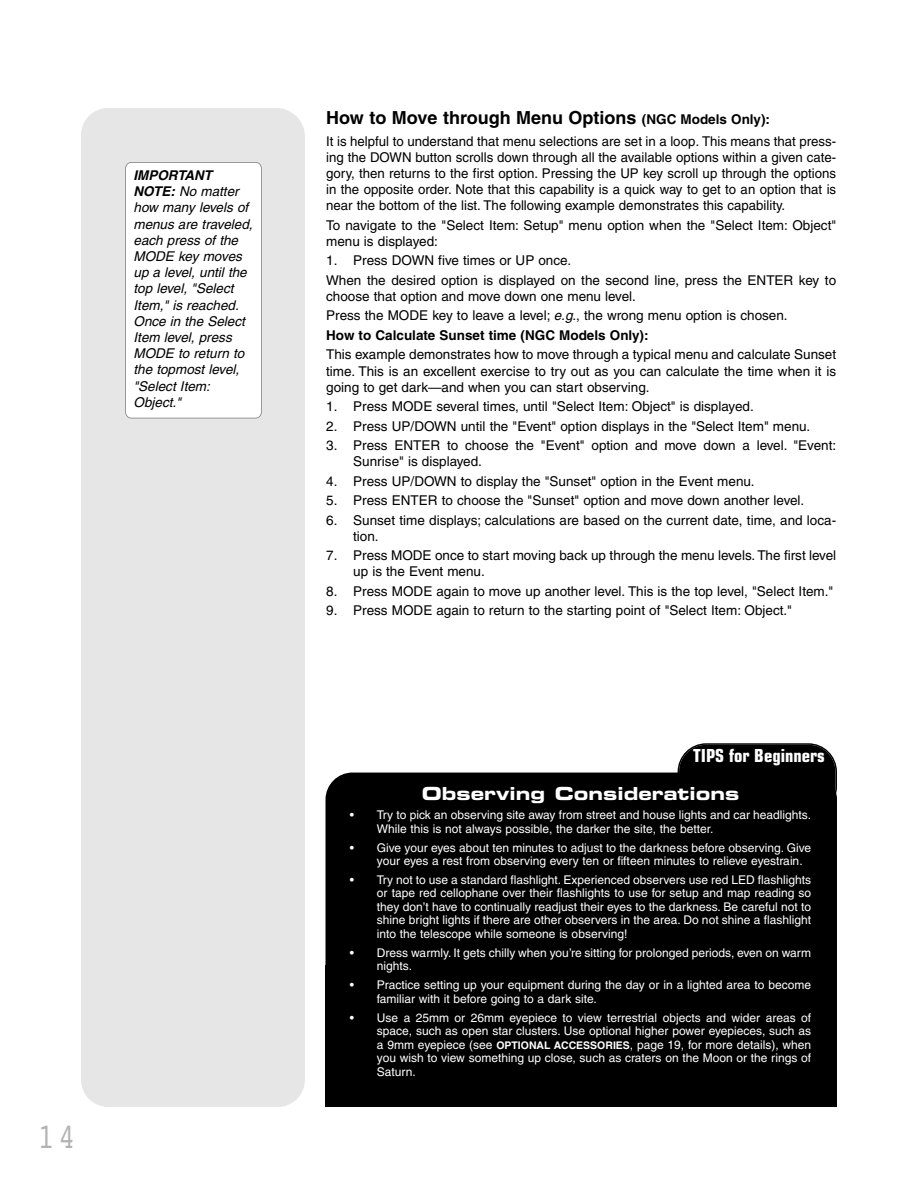
<style>
.page{position:relative;width:918px;height:1188px;background:#fff}
.page>*{position:absolute;margin:0;border:0;box-sizing:border-box;transform-origin:0 0}
.t1{font:36px "Courier";color:#b3b3b3;scale:.8 1}
.t2{font:700 18px "Helvetica";color:#000}
.t3{font:18px "Eurostile Bold Extended Two";color:#fff}
.t4{font:700 condensed 18px "Eurostile";color:#fff}
.t5{font:13.5px/16.2px "Helvetica";color:#000}
.t6{font:italic 13.5px/16.2px "Helvetica";color:#000}
.t7{font:12px/13.5px "Helvetica";color:#fff}
.s1{font-weight:700}
.s2{font-size:13.5px}
.s3{font-style:italic}
.s4{font-weight:700;font-size:10.5px}
</style>
<div class="page">
<div style="left:81px;top:108px;width:223px;height:999px;background:#e6e6e6;border-radius:27px"></div>
<div style="left:326px;top:965px;width:511px;height:142px;background:#000"></div>
<svg style="left:678px;top:743px;width:159px;height:52px;background:#161616"></svg>
<div style="left:326px;top:773px;width:511px;height:293px;background:#000;border-radius:27px"></div>
<div style="left:126px;top:163px;width:135px;height:255px;background:#fff;border-radius:5px"></div>
<div style="left:125px;top:162px;width:137px;height:256px;border:2px solid #808080;border-radius:6px"></div>
<p class="t6" style="left:134px;top:168px;width:123px"><span class="s1">IMPORTANT<br>NOTE:</span> No matter how many levels of menus are traveled, each press of the<br>MODE key moves up a level, until the top level, "Select<br>Item," is reached.<br>Once in the Select<br>Item level, press<br>MODE to return to the topmost level, "Select Item:<br>Object."</p>
<h1 class="t1" style="left:37px;top:1120px;width:49px">14</h1>
<h2 class="t2" style="left:326px;top:111px;width:445px">How to Move through Menu Options <span class="s2">(NGC Models Only):</span></h2>
<p class="t5" style="left:326px;top:134px;width:512px;text-align:justify">It is helpful to understand that menu selections are set in a loop<span class="s3">.</span>This means that press&shy;ing the DOWN button scrolls down through all the available options within a given cate&shy;gory, then returns to the first option. Pressing the UP key scroll up through the options in the opposite order. Note that this capability is a quick way to get to an option that is near the bottom of the list. The following example demonstrates this capability.</p>
<p class="t5" style="left:326px;top:218px;width:512px">To navigate to the "Select Item: Setup" menu option when the "Select Item: Object" menu is displayed:</p>
<p class="t5" style="left:326px;top:252px;width:511px;line-height:19.5px">1. Press DOWN five times or UP once.<br>When the desired option is displayed on the second line, press the ENTER key to</p>
<p class="t5" style="left:326px;top:288px;width:463px;line-height:19.5px">choose that option and move down one menu level.<br>Press the MODE key to leave a level; <span class="s3">e.g</span>., the wrong menu option is chosen.<br><span class="s1">How to Calculate Sunset time (NGC Models Only):</span></p>
<p class="t5" style="left:326px;top:348px;width:512px;text-align:justify">This example demonstrates how to move through a typical menu and calculate Sunset time. This is an excellent exercise to try out as you can calculate the time when it is going to get dark—and when you can start observing.</p>
<p class="t5" style="left:326px;top:400px;width:429px">1. Press MODE several times, until "Select Item: Object" is displayed.</p>
<p class="t5" style="left:326px;top:419px;width:486px">2. Press UP/DOWN until the "Event" option displays in the "Select Item" menu.</p>
<p class="t5" style="left:353px;top:439px;width:485px;text-indent:-27px">3. Press ENTER to choose the "Event" option and move down a level. "Event:<br>Sunrise" is displayed.</p>
<p class="t5" style="left:326px;top:474px;width:430px">4. Press UP/DOWN to display the "Sunset" option in the Event menu.</p>
<p class="t5" style="left:326px;top:494px;width:480px">5. Press ENTER to choose the "Sunset" option and move down another level.</p>
<p class="t5" style="left:353px;top:513px;width:485px;text-indent:-27px">6. Sunset time displays; calculations are based on the current date, time, and loca&shy;tion.</p>
<p class="t5" style="left:353px;top:549px;width:485px;text-indent:-27px">7. Press MODE once to start moving back up through the menu levels. The first level up is the Event menu.</p>
<p class="t5" style="left:326px;top:584px;width:509px">8. Press MODE again to move up another level. This is the top level, "Select Item."</p>
<p class="t5" style="left:326px;top:604px;width:467px">9. Press MODE again to return to the starting point of "Select Item: Object."</p>
<h2 class="t4" style="left:693px;top:749px;width:133px">TIPS for Beginners</h2>
<h2 class="t3" style="left:422px;top:787px;width:319px">Observing Considerations</h2>
<p class="t7" style="left:377px;top:809px;width:436px;text-indent:-27px">• Try to pick an observing site away from street and house lights and car headlights.<br>While this is not always possible, the darker the site, the better.</p>
<p class="t7" style="left:377px;top:842px;width:436px;text-indent:-27px">• Give your eyes about ten minutes to adjust to the darkness before observing. Give your eyes a rest from observing every ten or fifteen minutes to relieve eyestrain.</p>
<p class="t7" style="left:377px;top:874px;width:436px;text-align:justify;text-indent:-27px">• Try not to use a standard flashlight. Experienced observers use red LED flashlights or tape red cellophane over their flashlights to use for setup and map reading so they don’t have to continually readjust their eyes to the darkness. Be careful not to shine bright lights if there are other observers in the area. Do not shine a flashlight into the telescope while someone is observing!</p>
<p class="t7" style="left:377px;top:947px;width:436px;text-indent:-27px">• Dress warmly. It gets chilly when you’re sitting for prolonged periods, even on warm nights.</p>
<p class="t7" style="left:377px;top:979px;width:436px;text-indent:-27px">• Practice setting up your equipment during the day or in a lighted area to become familiar with it before going to a dark site.</p>
<p class="t7" style="left:377px;top:1012px;width:436px;text-align:justify;text-indent:-27px">• Use a 25mm or 26mm eyepiece to view terrestrial objects and wider areas of space, such as open star clusters. Use optional higher power eyepieces, such as a 9mm eyepiece (see <span class="s4">OPTIONAL ACCESSORIES</span>, page 19, for more details), when you wish to view something up close, such as craters on the Moon or the rings of Saturn.</p>
</div>
